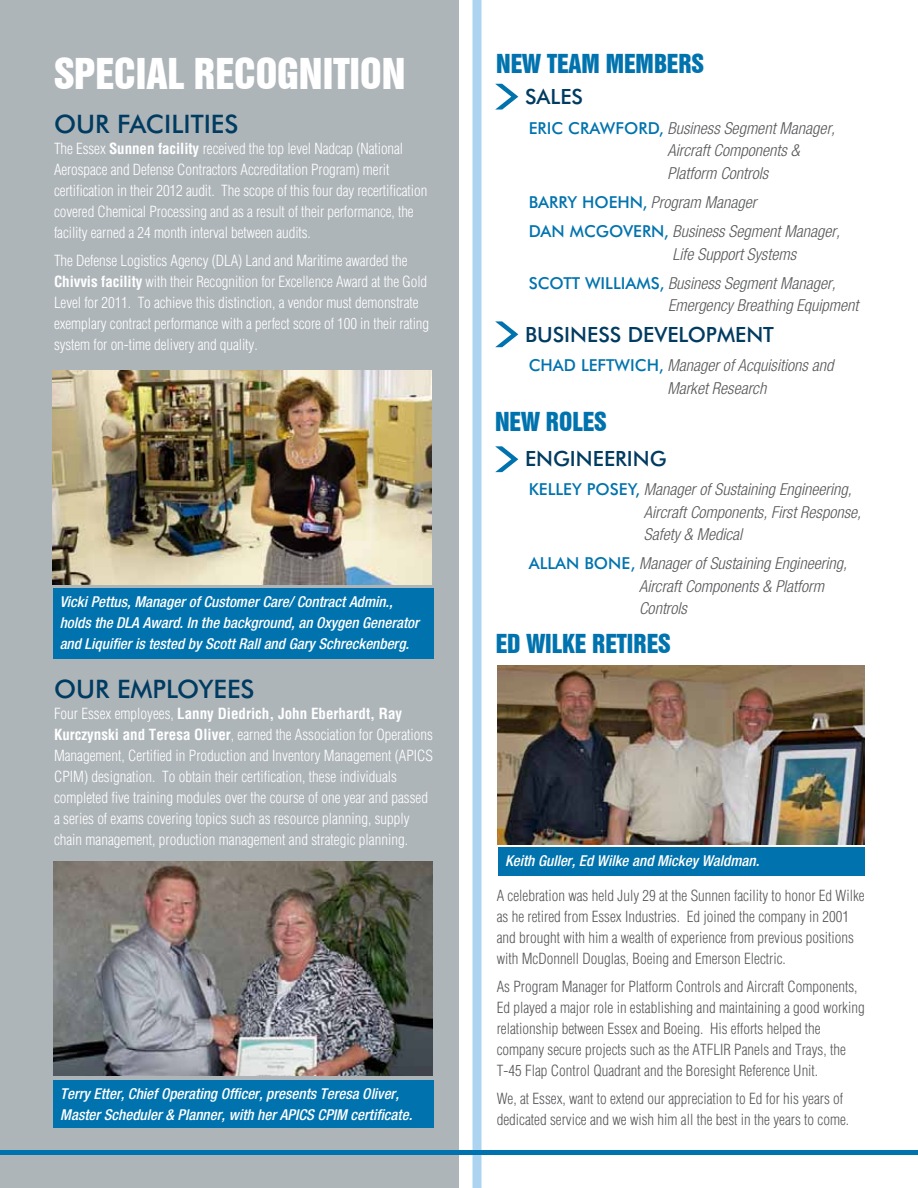
<style>
.page{position:relative;width:918px;height:1188px;background:#fff}
.page>*{position:absolute;margin:0;border:0;box-sizing:border-box;transform-origin:0 0}
.t1{font:39px "Swiss 921 BT Regular A";color:#fff}
.t2{font:500 25.5px "Futura BT";color:#003b61}
.t3{font:24px "Swiss 921 BT Regular A";color:#0073ae}
.t4{font:500 21px "Futura BT";color:#003b61}
.t5{font:italic 300 condensed 16.5px/22.5px "Helvetica Neue";color:#58595b}
.t6{font:500 16.5px "Futura BT";color:#0073ae}
.t7{font:300 condensed 15px/21px "Helvetica";letter-spacing:-.005em;color:#fff}
.t8{font:300 condensed 15px/21px "Helvetica";color:#58595b}
.t9{font:italic 500 condensed 15px/21px "Helvetica Neue";color:#fff}
.s1{font-weight:700}
.s2{font-family:"Futura BT";font-weight:500;font-style:normal;font-stretch:normal;color:#0073ae}
</style>
<div class="page">
<div style="left:472px;top:0;width:10px;height:1188px;background:#acd4f1"></div>
<div style="left:0;top:0;width:459px;height:1188px;background:#aeb5b9"></div>
<img style="left:53px;top:370px;width:379px;height:214px">
<div style="left:0;top:1150px;width:918px;height:5px;background:#0073ae"></div>
<img style="left:53px;top:862px;width:380px;height:214px">
<svg style="left:495px;top:84px;width:23px;height:26px"></svg>
<svg style="left:495px;top:321px;width:23px;height:26px"></svg>
<svg style="left:495px;top:446px;width:23px;height:26px"></svg>
<div style="left:53px;top:589px;width:380px;height:70px;background:#0073ae"></div>
<div style="left:53px;top:1080px;width:381px;height:48px;background:#0073ae"></div>
<img style="left:498px;top:665px;width:367px;height:179px">
<div style="left:498px;top:848px;width:367px;height:28px;background:#0073ae"></div>
<h1 class="t1" style="left:54px;top:48px;width:20px">SPECIA</h1>
<h1 class="t1" style="left:167px;top:48px;width:47px">L RECOGNITION</h1>
<h2 class="t2" style="left:54px;top:108px;width:186px">OUR FACILITIES</h2>
<p class="t7" style="left:54px;top:138px;width:375px">The Essex <span class="s1">Sunnen facility</span> received the top level Nadcap (National Aerospace and Defense Contractors Accreditation Program) merit certification in their 2012 audit. The scope of this four day recertification covered Chemical Processing and as a result of their performance, the facility earned a 24 month interval between audits.</p>
<p class="t7" style="left:54px;top:250px;width:377px">The Defense Logistics Agency (DLA) Land and Maritime awarded the <span class="s1">Chivvis facility</span> with their Recognition for Excellence Award at the Gold Level for 2011. To achieve this distinction, a vendor must demonstrate exemplary contract performance with a perfect score of 100 in their rating system for on-time delivery and quality.</p>
<p class="t9" style="left:60px;top:591px;width:361px">Vicki Pettus, Manager of Customer Care/ Contract Admin., holds the DLA Award. In the background, an Oxygen Generator and Liquifier is tested by Scott Rall and Gary Schreckenberg.</p>
<h2 class="t2" style="left:54px;top:673px;width:202px">OUR EMPLOYEES</h2>
<p class="t7" style="left:54px;top:703px;width:381px">Four Essex employees, <span class="s1">Lanny Diedrich, John Eberhardt, Ray Kurczynski and Teresa Oliver</span>, earned the Association for Operations Management, Certified in Production and I nventory Management (APICS CPIM) designation. To obtain their certification, these individuals completed five training modules over the course of one year and passed a series of exams covering topics such as resource planning, supply chain management, production management and strategic planning.</p>
<p class="t9" style="left:60px;top:1083px;width:354px">Terry Etter, Chief Operating Officer, presents Teresa Oliver,<br>Master Scheduler &amp; Planner, with her APICS CPIM certificate.</p>
<h3 class="t3" style="left:496px;top:48px;width:210px">NEW TEAM MEMBERS</h3>
<h3 class="t4" style="left:525px;top:84px;width:58px">SALES</h3>
<p class="t5" style="left:668px;top:116px;width:169px;text-indent:-139px"><span class="s2">ERIC CRAWFORD,</span> Business Segment Manager,<br>Aircraft Components &amp;<br>Platform Controls</p>
<p class="t5" style="left:529px;top:187px;width:313px;line-height:29.2px"><span class="s2">BARRY HOEHN,</span> Program Manager<br><span class="s2">DAN MCGOVER N,</span> Business Segment Manager,</p>
<p class="t5" style="left:529px;top:239px;width:308px;line-height:29.2px;text-indent:144px">Life Support Systems<br><span class="s2">SCOTT W ILL IAMS,</span> Business Segment Manager,</p>
<p class="t5" style="left:668px;top:294px;width:192px">Emergency Breathing Equipment</p>
<h3 class="t4" style="left:525px;top:322px;width:116px">BUSINESS DEVEL</h3>
<h3 class="t4" style="left:688px;top:322px;width:88px">OPMENT</h3>
<p class="t5" style="left:667px;top:354px;width:168px;text-indent:-139px"><span class="s2">CHAD LEF TW ICH,</span> Manager of Acquisitions and<br>Market Research</p>
<h3 class="t3" style="left:495px;top:406px;width:16px">NEW</h3>
<h3 class="t3" style="left:546px;top:406px;width:50px">ROLES</h3>
<h3 class="t4" style="left:525px;top:446px;width:143px">ENGINEERING</h3>
<p class="t6" style="left:529px;top:479px;width:19px">KELLE</p>
<p class="t5" style="left:644px;top:478px;width:219px;text-indent:-72px"><span class="s2">Y POSEY,</span> Manager of Sustaining Engineering,<br>Aircraft Components, First Response,<br>Safety &amp; Medical</p>
<p class="t5" style="left:639px;top:552px;width:209px;text-indent:-110px"><span class="s2">ALLAN BONE,</span> Manager of Sustaining Engineering,<br>Aircraft Components &amp; Platform<br>Controls</p>
<h3 class="t3" style="left:496px;top:628px;width:109px">ED WILKERETIRES</h3>
<p class="t9" style="left:505px;top:850px;width:256px">Keith Guller, Ed Wilke and Mickey Waldman.</p>
<p class="t8" style="left:497px;top:885px;width:369px">A celebration was held July 29 at the Sunnen facility to honor Ed Wilke as he retired from Essex I ndustries. Ed joined the company in 2001 and brought with him a wealth of experience from previous positions with McDonnell Douglas, Boeing and Emerson Electric.</p>
<p class="t8" style="left:497px;top:976px;width:369px">As Program Manager for Platform Controls and Aircraft Components, Ed played a major role in establishing and maintaining a good working relationship between Essex and Boeing. His efforts helped the company secure projects such as the ATFLI R Panels and Trays, the T-45 Flap Control Quadrant and the Boresight Reference Unit.</p>
<p class="t8" style="left:497px;top:1088px;width:354px">We, at Essex, want to extend our appreciation to Ed for his years of dedicated service and we wish him all the best in the years to come.</p>
</div>
